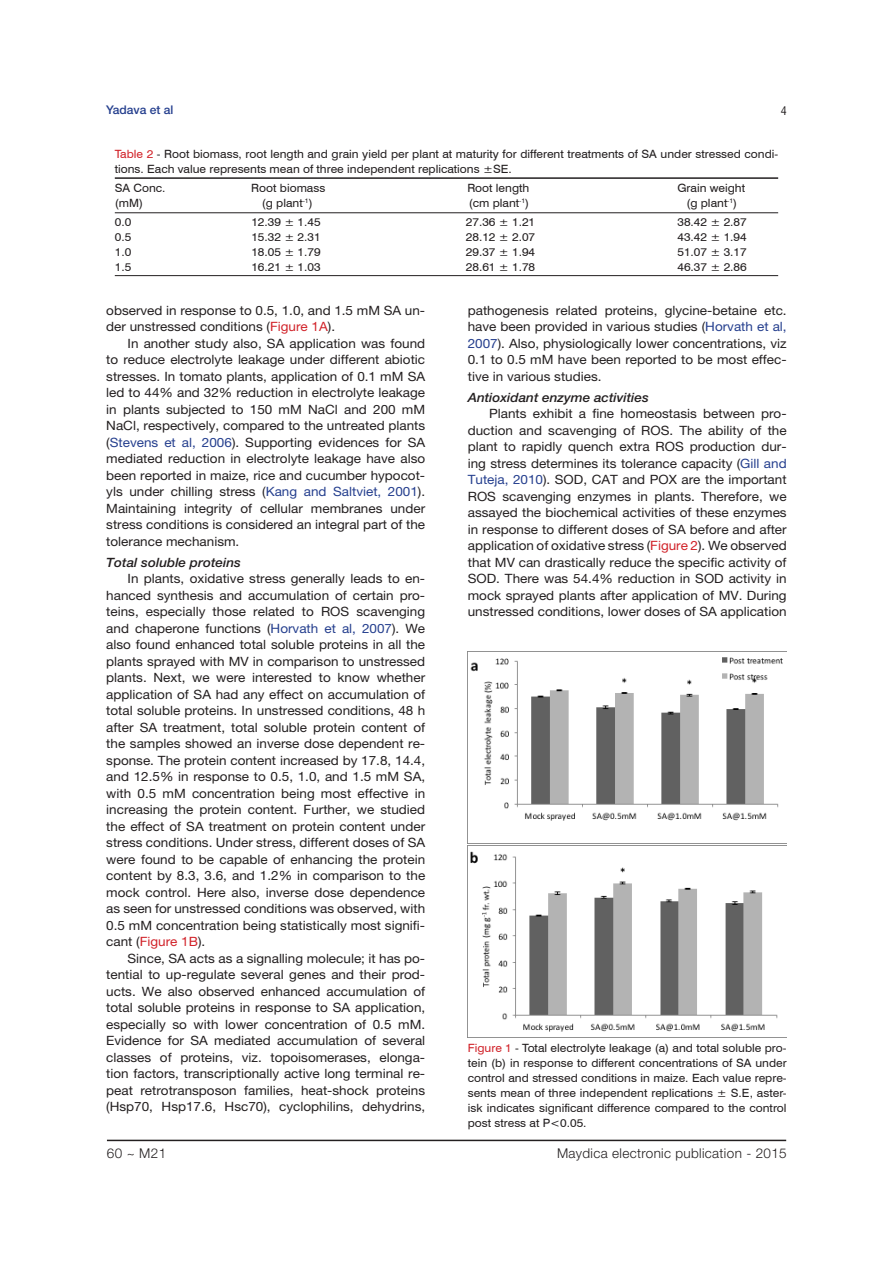
<style>
.page{position:relative;width:893px;height:1263px;background:#fff}
.page>*{position:absolute;margin:0;border:0;box-sizing:border-box;transform-origin:0 0}
.t1{font:300 13.5px "Helvetica Neue LT Pro";letter-spacing:.025em;color:#231f20}
.Paragraph{font:12.9px/16.5px "Helvetica Neue LT Pro";color:#231f20;text-align:justify;scale:1.05 1}
.subtitle{font:italic 500 12.9px "Helvetica Neue LT Pro";color:#231f20;scale:1.05 1}
.t2{font:500 12px "Helvetica Neue LT Pro";color:#253f8e}
.table1{font:11.4px/15px "Swiss 721 BT";color:#231f20;scale:1.05 1}
.figure1{font:11.4px/15px "Swiss 721 BT";color:#231f20;text-align:justify;scale:1.05 1}
.t3{font:condensed 11.4px "Swiss 721 BT";color:#231f20;scale:1.05 1}
.s1{color:#d1232a}
.s2{color:#253f8e}
</style>
<div class="page">
<hr style="left:107px;top:1140px;width:679px;height:1px;background:#231f20">
<hr style="left:115px;top:177px;width:663px;height:2px;background:#231f20">
<hr style="left:115px;top:212px;width:663px;height:1px;background:#231f20">
<hr style="left:115px;top:275px;width:663px;height:1px;background:#231f20">
<img style="left:468px;top:851px;width:319px;height:187px">
<img style="left:468px;top:651px;width:319px;height:170px">
<p class="t2" style="left:106px;top:103px;width:69px">Yadava et al</p>
<p class="t3" style="left:781px;top:104px;width:7px">4</p>
<p class="table1" style="left:115px;top:146px;width:633px"><span class="s1">Table 2</span> - Root biomass, root length and grain yield per plant at maturity for different treatments of SA under stressed condi&shy;tions. Each value represents mean of three independent replications ±SE.</p>
<p class="table1" style="left:115px;top:181px;width:50px">SA Conc.</p>
<p class="table1" style="left:251px;top:181px;width:72px">Root biomass</p>
<p class="table1" style="left:467px;top:181px;width:61px">Root length</p>
<p class="table1" style="left:677px;top:181px;width:66px">Grain weight</p>
<p class="table1" style="left:115px;top:196px;width:28px">(mM)</p>
<p class="table1" style="left:262px;top:196px;width:50px">(g plant<sup>-1</sup>)</p>
<p class="table1" style="left:469px;top:196px;width:59px">(cm plant<sup>-1</sup>)</p>
<p class="table1" style="left:686px;top:196px;width:50px">(g plant<sup>-1</sup>)</p>
<p class="table1" style="left:115px;top:215px;width:17px">0.0</p>
<p class="table1" style="left:251px;top:215px;width:67px">12.39 ± 1.45</p>
<p class="table1" style="left:466px;top:215px;width:67px">27.36 ± 1.21</p>
<p class="table1" style="left:677px;top:215px;width:67px">38.42 ± 2.87</p>
<p class="table1" style="left:115px;top:230px;width:17px">0.5</p>
<p class="table1" style="left:251px;top:230px;width:67px">15.32 ± 2.31</p>
<p class="table1" style="left:466px;top:230px;width:67px">28.12 ± 2.07</p>
<p class="table1" style="left:677px;top:230px;width:67px">43.42 ± 1.94</p>
<p class="table1" style="left:115px;top:245px;width:17px">1.0</p>
<p class="table1" style="left:251px;top:245px;width:67px">18.05 ± 1.79</p>
<p class="table1" style="left:466px;top:245px;width:67px">29.37 ± 1.94</p>
<p class="table1" style="left:677px;top:245px;width:67px">51.07 ± 3.17</p>
<p class="table1" style="left:115px;top:260px;width:17px">1.5</p>
<p class="table1" style="left:251px;top:260px;width:67px">16.21 ± 1.03</p>
<p class="table1" style="left:466px;top:260px;width:67px">28.61 ± 1.78</p>
<p class="table1" style="left:677px;top:260px;width:67px">46.37 ± 2.86</p>
<p class="Paragraph" style="left:106px;top:302px;width:305px">observed in response to 0.5, 1.0, and 1.5 mM SA un&shy;der unstressed conditions (<span class="s1">Figure 1A</span>).</p>
<p class="Paragraph" style="left:106px;top:335px;width:305px;text-indent:21px">In another study also, SA application was found to reduce electrolyte leakage under different abiotic stresses. In tomato plants, application of 0.1 mM SA led to 44% and 32% reduction in electrolyte leakage in plants subjected to 150 mM NaCl and 200 mM NaCl, respectively, compared to the untreated plants (<span class="s2">Stevens et al, 2006</span>). Supporting evidences for SA mediated reduction in electrolyte leakage have also been reported in maize, rice and cucumber hypocot&shy;yls under chilling stress (<span class="s2">Kang and Saltviet, 2001</span>).<br>Maintaining integrity of cellular membranes under stress conditions is considered an integral part of the tolerance mechanism.</p>
<p class="subtitle" style="left:106px;top:554px;width:130px">Total soluble proteins</p>
<p class="Paragraph" style="left:106px;top:570px;width:305px;text-indent:21px">In plants, oxidative stress generally leads to en&shy;hanced synthesis and accumulation of certain pro&shy;teins, especially those related to ROS scavenging and chaperone functions (<span class="s2">Horvath et al, 2007</span>). We also found enhanced total soluble proteins in all the plants sprayed with MV in comparison to unstressed plants. Next, we were interested to know whether application of SA had any effect on accumulation of total soluble proteins. In unstressed conditions, 48 h after SA treatment, total soluble protein content of the samples showed an inverse dose dependent re&shy;sponse. The protein content increased by 17.8, 14.4, and 12.5% in response to 0.5, 1.0, and 1.5 mM SA, with 0.5 mM concentration being most effective in increasing the protein content. Further, we studied the effect of SA treatment on protein content under stress conditions. Under stress, different doses of SA were found to be capable of enhancing the protein content by 8.3, 3.6, and 1.2% in comparison to the mock control. Here also, inverse dose dependence as seen for unstressed conditions was observed, with 0.5 mM concentration being statistically most signifi&shy;cant (<span class="s1">Figure 1B</span>).</p>
<p class="Paragraph" style="left:106px;top:950px;width:305px;text-indent:21px">Since, SA acts as a signalling molecule; it has po&shy;tential to up-regulate several genes and their prod&shy;ucts. We also observed enhanced accumulation of total soluble proteins in response to SA application, especially so with lower concentration of 0.5 mM.<br>Evidence for SA mediated accumulation of several classes of proteins, viz. topoisomerases, elonga&shy;tion factors, transcriptionally active long terminal re&shy;peat retrotransposon families, heat-shock proteins (Hsp70, Hsp17.6, Hsc70), cyclophilins, dehydrins,</p>
<p class="t1" style="left:107px;top:1145px;width:61px">60 ~ M21</p>
<p class="Paragraph" style="left:468px;top:302px;width:305px">pathogenesis related proteins, glycine-betaine etc. have been provided in various studies (<span class="s2">Horvath et al, 2007</span>). Also, physiologically lower concentrations, viz 0.1 to 0.5 mM have been reported to be most effec&shy;tive in various studies.</p>
<p class="subtitle" style="left:468px;top:389px;width:174px">Antioxidant enzyme activities</p>
<p class="Paragraph" style="left:468px;top:405px;width:305px;text-indent:21px">Plants exhibit a fine homeostasis between pro&shy;duction and scavenging of ROS. The ability of the plant to rapidly quench extra ROS production dur&shy;ing stress determines its tolerance capacity (<span class="s2">Gill and Tuteja, 2010</span>). SOD, CAT and POX are the important ROS scavenging enzymes in plants. Therefore, we assayed the biochemical activities of these enzymes in response to different doses of SA before and after application of oxidative stress (<span class="s1">Figure 2</span>). We observed that MV can drastically reduce the specific activity of SOD. There was 54.4% reduction in SOD activity in mock sprayed plants after application of MV. During unstressed conditions, lower doses of SA application</p>
<p class="figure1" style="left:468px;top:1040px;width:305px"><span class="s1">Figure 1</span> - Total electrolyte leakage (a) and total soluble pro&shy;tein (b) in response to different concentrations of SA under control and stressed conditions in maize. Each value repre&shy;sents mean of three independent replications ± S.E, aster&shy;isk indicates significant difference compared to the control post stress at P&lt;0.05.</p>
<p class="t1" style="left:557px;top:1145px;width:231px">Maydica electronic publication - 2015</p>
</div>
